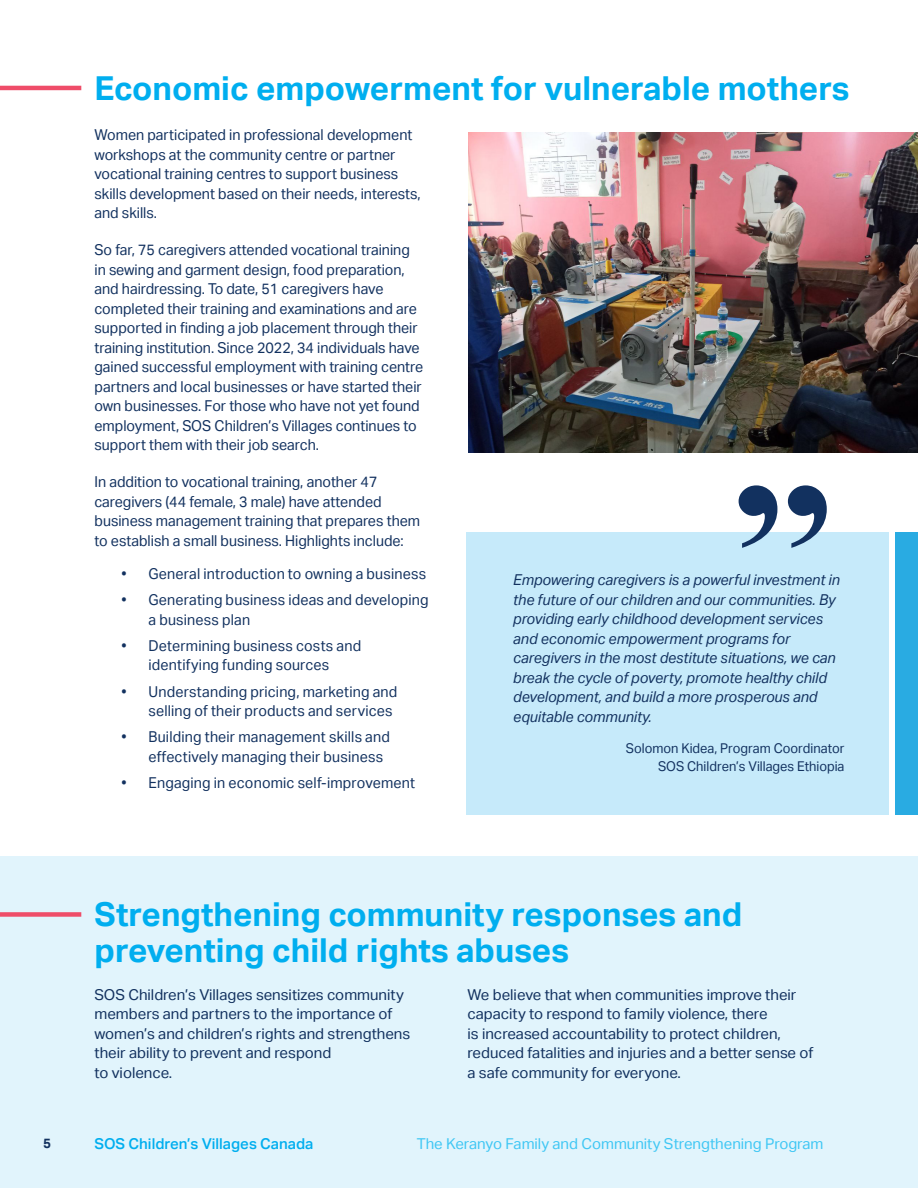
<style>
.page{position:relative;width:918px;height:1188px;background:#fff}
.page>*{position:absolute;margin:0;border:0;box-sizing:border-box;transform-origin:0 0}
.t1{font:700 33px/36px "Aktiv Grotesk";color:#00aeef}
.t2{font:15px/19.5px "Aktiv Grotesk";color:#12315f;scale:.95 1}
.t3{font:15px/19.5px "Aktiv Grotesk";color:#12315f}
.t4{font:italic 15px/19.5px "Aktiv Grotesk";color:#12315f;scale:.95 1}
.t5{font:15px "Aktiv Grotesk";color:#40c7f4}
.t6{font:500 15px "Aktiv Grotesk";color:#00aeef}
.t7{font:13.5px/18px "Aktiv Grotesk";color:#12315f;text-align:right;scale:.95 1}
.t8{font:700 13.5px "Aktiv Grotesk";color:#12315f}
</style>
<div class="page">
<div style="left:0;top:856px;width:918px;height:332px;background:#e1f4fc"></div>
<hr style="left:0;top:86px;width:81px;height:4px;background:#ef4d69">
<img style="left:468px;top:132px;width:450px;height:321px">
<div style="left:466px;top:532px;width:422px;height:282px;background:#c6eafa"></div>
<svg style="left:739px;top:485px;width:88px;height:63px"></svg>
<div style="left:0;top:912px;width:81px;height:5px;background:#ef4d69"></div>
<div style="left:896px;top:532px;width:22px;height:282px;background:#29abe2"></div>
<p class="t1" style="left:94px;top:70px;width:757px">Economic empowerment for vulnerable mothers</p>
<p class="t2" style="left:94px;top:125px;width:345px">Women participated in professional development workshops at the community centre or partner vocational training centres to support business skills development based on their needs, interests, and skills.</p>
<p class="t2" style="left:94px;top:240px;width:347px">So far, 75 caregivers attended vocational training in sewing and garment design, food preparation, and hairdressing. To date, 51 caregivers have completed their training and examinations and are supported in finding a job placement through their training institution. Since 2022, 34 individuals have gained successful employment with training centre partners and local businesses or have started their own businesses. For those who have not yet found employment, SOS Children’s Villages continues to support them with their job search.</p>
<p class="t2" style="left:94px;top:472px;width:344px">In addition to vocational training, another 47 caregivers (44 female, 3 male) have attended business management training that prepares them to establish a small business. Highlights include:</p>
<p class="t2" style="left:122px;top:564px;width:322px">• General introduction to owning a business</p>
<p class="t2" style="left:148px;top:590px;width:296px;text-indent:-27px">• Generating business ideas and developing a business plan</p>
<p class="t2" style="left:122px;top:636px;width:254px;text-align:center">• Determining business costs and identifying funding sources</p>
<p class="t2" style="left:148px;top:682px;width:264px;text-indent:-27px">• Understanding pricing, marketing and selling of their products and services</p>
<p class="t2" style="left:148px;top:727px;width:256px;text-indent:-27px">• Building their management skills and effectively managing their business</p>
<p class="t2" style="left:122px;top:773px;width:311px">• Engaging in economic self-improvement</p>
<p class="t4" style="left:513px;top:570px;width:345px">Empowering caregivers is a powerful investment in the future of our children and our communities. By providing early childhood development services and economic empowerment programs for caregivers in the most destitute situations, we can break the cycle of poverty, promote healthy child development, and build a more prosperous and equitable community.</p>
<p class="t7" style="left:626px;top:739px;width:232px">Solomon Kidea, Program Coordinator<br>SOS Children’s Villages Ethiopia</p>
<p class="t1" style="left:94px;top:897px;width:649px">Strengthening community responses and preventing child rights abuses</p>
<p class="t3" style="left:94px;top:985px;width:317px">SOS Children’s Villages sensitizes community members and partners to the importance of women’s and children’s rights and strengthens</p>
<p class="t3" style="left:94px;top:1043px;width:238px">their ability to prevent and respond</p>
<p class="t3" style="left:94px;top:1063px;width:79px">to violence.</p>
<p class="t3" style="left:468px;top:985px;width:348px">We believe that when communities improve their capacity to respond to family violence, there<br>is increased accountability to protect children, reduced fatalities and injuries and a better sense of a safe community for everyone.</p>
<p class="t8" style="left:43px;top:1135px;width:9px">5</p>
<p class="t6" style="left:94px;top:1135px;width:221px">SOS Children’s Villages Canada</p>
<p class="t5" style="left:417px;top:1135px;width:408px">The Keranyo Family and Community Strengthening Program</p>
</div>
